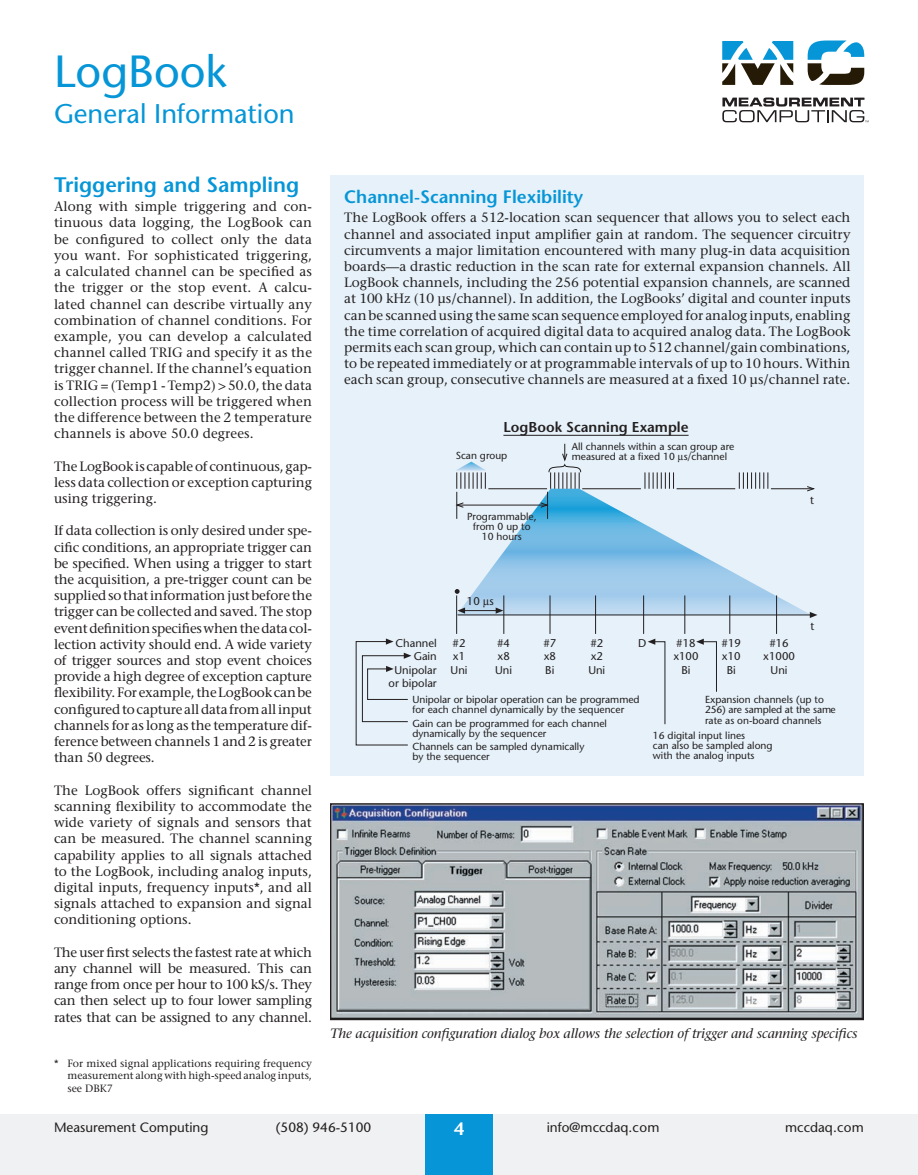
<style>
.page{position:relative;width:918px;height:1175px;background:#fff}
.page>*{position:absolute;margin:0;border:0;box-sizing:border-box;transform-origin:0 0}
.t1{font:45px "Stone Sans";color:#0696d7}
.t2{font:27px "Stone Sans";color:#0696d7}
.t3{font:600 21px "Stone Sans";color:#0696d7}
.t4{font:600 18px "Stone Sans";color:#0696d7}
.t5{font:600 18px "Stone Sans";color:#fff}
.t6{font:600 14.25px "Stone Sans";color:#231f20}
.t7{font:13.5px/16.2px "Stone Serif";color:#231f20;text-align:justify}
.t8{font:italic 13.5px "Stone Serif";letter-spacing:-.01em;color:#231f20}
.t9{font:13.5px "Stone Sans";color:#231f20}
.t10{font:11.25px "Stone Sans";color:#231f20}
.t11{font:10.5px/12.6px "Stone Serif";color:#231f20;text-align:justify}
.t12{font:10.2px/10.2px "Stone Sans";color:#231f20}
</style>
<div class="page">
<div style="left:0;top:1114px;width:918px;height:60px;background:#f0f1f2"></div>
<div style="left:425px;top:1114px;width:68px;height:60px;background:#0696d7"></div>
<svg style="left:722px;top:97px;width:147px;height:25px"></svg>
<svg style="left:722px;top:41px;width:71px;height:44px"></svg>
<svg style="left:808px;top:40px;width:56px;height:45px"></svg>
<div style="left:330px;top:176px;width:534px;height:600px;background:#e6f1f9"></div>
<svg style="left:356px;top:638px;width:55px;height:107px"></svg>
<hr style="left:503px;top:435px;width:186px;height:1px;background:#231f20">
<img style="left:333px;top:806px;width:528px;height:211px">
<div style="left:330px;top:803px;width:534px;height:217px;border:2px solid #231f20"></div>
<svg style="left:455px;top:444px;width:362px;height:280px"></svg>
<h1 class="t1" style="left:54px;top:43px;width:175px">LogBook</h1>
<h2 class="t2" style="left:54px;top:96px;width:242px">General Information</h2>
<h3 class="t3" style="left:54px;top:172px;width:247px">Triggering and Sampling</h3>
<p class="t7" style="left:54px;top:198px;width:260px">Along with simple triggering and con&shy;tinuous data logging, the LogBook can be configured to collect only the data you want. For sophisticated triggering, a calculated channel can be specified as the trigger or the stop event. A calcu&shy;lated channel can describe virtually any combination of channel conditions. For example, you can develop a calculated channel called TRIG and specify it as the trigger channel. If the channel’s equation is TRIG = (Temp1 - Temp2) &gt; 50.0, the data collection process will be triggered when the difference between the 2 temperature channels is above 50.0 degrees.</p>
<p class="t7" style="left:54px;top:457px;width:260px">The LogBook is capable of continuous, gap&shy;less data collection or exception capturing using triggering.</p>
<p class="t7" style="left:54px;top:522px;width:260px">If data collection is only desired under spe&shy;cific conditions, an appropriate trigger can be specified. When using a trigger to start the acquisition, a pre-trigger count can be supplied so that information just before the trigger can be collected and saved. The stop event definition specifies when the data col&shy;lection activity should end. A wide variety of trigger sources and stop event choices provide a high degree of exception capture flexibility. For example, the LogBook can be configured to capture all data from all input channels for as long as the temperature dif&shy;ference between channels 1 and 2 is greater than 50 degrees.</p>
<p class="t7" style="left:54px;top:781px;width:260px">The LogBook offers significant channel scanning flexibility to accommodate the wide variety of signals and sensors that can be measured. The channel scanning capability applies to all signals attached to the LogBook, including analog inputs, digital inputs, frequency inputs*, and all signals attached to expansion and signal conditioning options.</p>
<p class="t7" style="left:54px;top:943px;width:260px">The user first selects the fastest rate at which any channel will be measured. This can range from once per hour to 100 kS/s. They can then select up to four lower sampling rates that can be assigned to any channel.</p>
<p class="t11" style="left:68px;top:1056px;width:246px;text-indent:-14px">* For mixed signal applications requiring frequency measurement along with high-speed analog inputs, see DBK7</p>
<h3 class="t4" style="left:344px;top:186px;width:241px">Channel-Scanning Flexibility</h3>
<p class="t7" style="left:344px;top:209px;width:508px">The LogBook offers a 512-location scan sequencer that allows you to select each channel and associated input amplifier gain at random. The sequencer circuitry circumvents a major limitation encountered with many plug-in data acquisition boards—a drastic reduction in the scan rate for external expansion channels. All LogBook channels, including the 256 potential expansion channels, are scanned at 100 kHz (10 µs/channel). In addition, the LogBooks’ digital and counter inputs can be scanned using the same scan sequence employed for analog inputs, enabling the time correlation of acquired digital data to acquired analog data. The LogBook permits each scan group, which can contain up to 512 channel/gain combinations, to be repeated immediately or at programmable intervals of up to 10 hours. Within each scan group, consecutive channels are measured at a fixed 10 µs/channel rate.</p>
<p class="t6" style="left:504px;top:418px;width:187px">LogBook Scanning Example</p>
<p class="t12" style="left:456px;top:450px;width:53px">Scan group</p>
<p class="t12" style="left:572px;top:441px;width:164px">All channels within a scan group are measured at a fixed 10 s/channel</p>
<p class="t12" style="left:467px;top:511px;width:71px;text-align:center">Programmable, from 0 up to<br>10 hours</p>
<p class="t10" style="left:467px;top:594px;width:28px">10 s</p>
<p class="t10" style="left:810px;top:493px;width:5px">t</p>
<p class="t10" style="left:811px;top:619px;width:5px">t</p>
<p class="t10" style="left:395px;top:636px;width:43px">Channel</p>
<p class="t10" style="left:453px;top:636px;width:14px">#2</p>
<p class="t10" style="left:497px;top:636px;width:14px">#4</p>
<p class="t10" style="left:543px;top:636px;width:14px">#7</p>
<p class="t10" style="left:590px;top:636px;width:14px">#2</p>
<p class="t10" style="left:638px;top:636px;width:10px">D</p>
<p class="t10" style="left:676px;top:636px;width:21px">#18</p>
<p class="t10" style="left:722px;top:636px;width:21px">#19</p>
<p class="t10" style="left:769px;top:636px;width:21px">#16</p>
<p class="t10" style="left:414px;top:649px;width:25px">Gain</p>
<p class="t10" style="left:453px;top:649px;width:14px">x1</p>
<p class="t10" style="left:498px;top:649px;width:14px">x8</p>
<p class="t10" style="left:544px;top:649px;width:14px">x8</p>
<p class="t10" style="left:591px;top:649px;width:14px">x2</p>
<p class="t10" style="left:673px;top:649px;width:27px">x100</p>
<p class="t10" style="left:722px;top:649px;width:20px">x10</p>
<p class="t10" style="left:763px;top:649px;width:33px">x1000</p>
<p class="t10" style="left:395px;top:663px;width:75px">Unipolar Uni</p>
<p class="t10" style="left:495px;top:663px;width:18px">Uni</p>
<p class="t10" style="left:545px;top:663px;width:11px">Bi</p>
<p class="t10" style="left:588px;top:663px;width:18px">Uni</p>
<p class="t10" style="left:681px;top:663px;width:11px">Bi</p>
<p class="t10" style="left:727px;top:663px;width:11px">Bi</p>
<p class="t10" style="left:771px;top:663px;width:18px">Uni</p>
<p class="t10" style="left:389px;top:676px;width:50px">or bipolar</p>
<p class="t12" style="left:412px;top:694px;width:229px">Unipolar or bipolar operation can be programmed for each channel dynamically by the sequencer</p>
<p class="t12" style="left:412px;top:718px;width:196px">Gain can be programmed for each channel dynamically by the sequencer</p>
<p class="t12" style="left:412px;top:741px;width:174px">Channels can be sampled dynamically by the sequencer</p>
<p class="t12" style="left:705px;top:694px;width:132px">Expansion channels (up to<br>256) are sampled at the same rate as on-board channels</p>
<p class="t12" style="left:653px;top:730px;width:121px">16 digital input lines<br>can also be sampled along with the analog inputs</p>
<p class="t8" style="left:330px;top:1025px;width:529px">The acquisition configuration dialog box allows the selection of trigger and scanning specifics</p>
<p class="t9" style="left:54px;top:1118px;width:156px">Measurement Computing</p>
<p class="t9" style="left:276px;top:1118px;width:97px">(508) 946-5100</p>
<h3 class="t5" style="left:454px;top:1117px;width:12px">4</h3>
<p class="t9" style="left:547px;top:1118px;width:114px">info@mccdaq.com</p>
<p class="t9" style="left:785px;top:1118px;width:80px">mccdaq.com</p>
</div>
